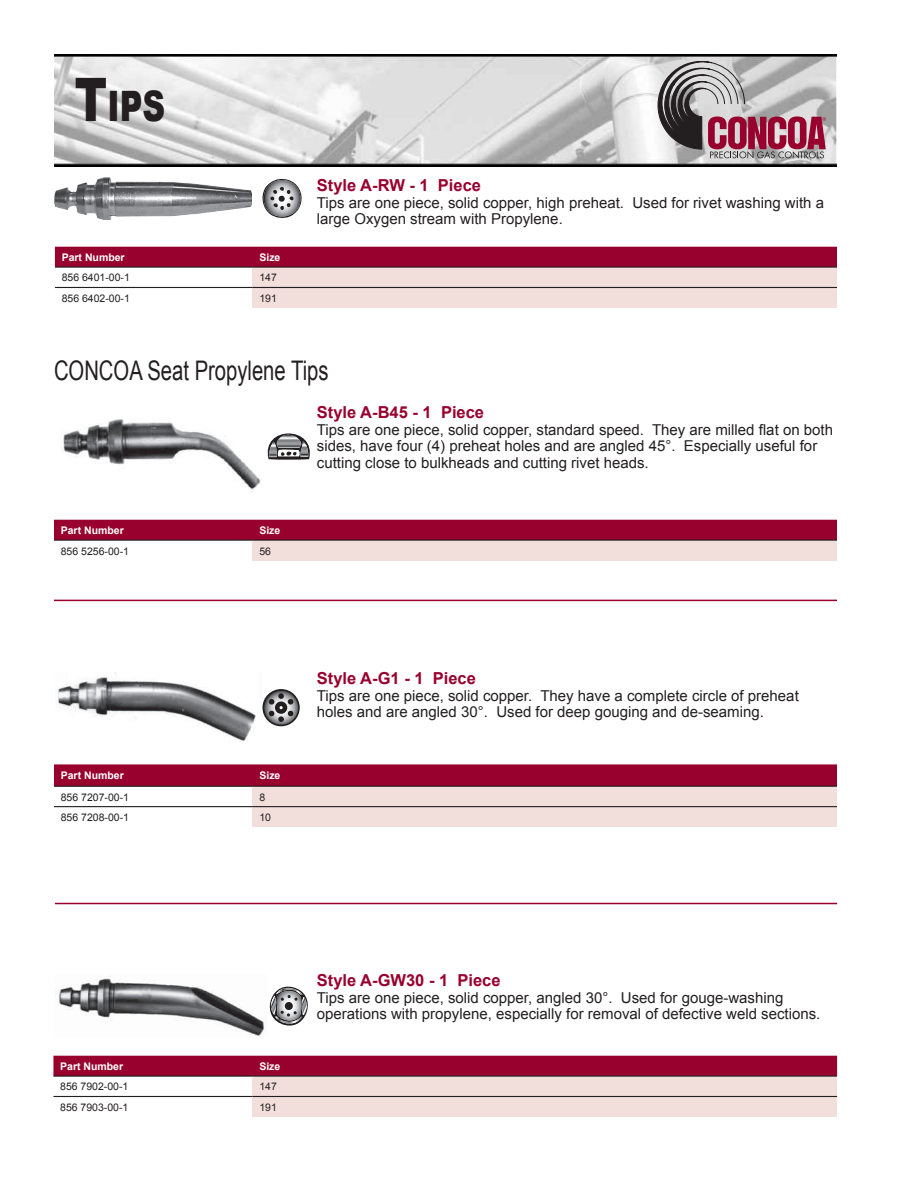
<style>
.page{position:relative;width:918px;height:1188px;background:#fff}
.page>*{position:absolute;margin:0;border:0;box-sizing:border-box;transform-origin:0 0}
.t1{font:900 42px "Arial";color:#231f20;scale:.75 1}
.Alt__Title{font:27px "Arial";color:#231f20;scale:.75 1}
.Acc_Descriptions_2{font:700 16.5px "Arial";color:#98012d}
.Product_Details_Para{font:15px/16.5px "Arial";color:#231f20}
.t2{font:10.5px "Arial";color:#231f20}
.t3{font:700 10.5px "Arial";color:#fff}
.s1{font-size:60px}
</style>
<div class="page">
<img style="left:54px;top:55px;width:783px;height:111px">
<svg style="left:658px;top:61px;width:168px;height:98px;background:#a88f96"></svg>
<img style="left:56px;top:672px;width:200px;height:69px">
<svg style="left:263px;top:690px;width:36px;height:36px"></svg>
<div style="left:263px;top:689px;width:37px;height:37px;border:2px solid #231f20;border-radius:50%"></div>
<svg style="left:269px;top:693px;width:25px;height:29px"></svg>
<svg style="left:54px;top:764px;width:783px;height:22px;background:#980630"></svg>
<div style="left:253px;top:786px;width:584px;height:21px;background:#f2dfdc"></div>
<div style="left:253px;top:807px;width:584px;height:20px;background:#f2dfdc"></div>
<hr style="left:54px;top:786px;width:199px;height:1px;background:#231f20">
<hr style="left:253px;top:786px;width:584px;height:1px;background:#231f20">
<hr style="left:54px;top:806px;width:199px;height:1px;background:#231f20">
<hr style="left:253px;top:806px;width:584px;height:1px;background:#231f20">
<img style="left:58px;top:976px;width:206px;height:60px">
<svg style="left:259px;top:982px;width:49px;height:48px"></svg>
<div style="left:53px;top:1056px;width:784px;height:20px;background:#98012d"></div>
<div style="left:253px;top:1076px;width:584px;height:20px;background:#f2dfdc"></div>
<div style="left:253px;top:1096px;width:584px;height:21px;background:#f2dfdc"></div>
<hr style="left:53px;top:1076px;width:200px;height:1px;background:#231f20">
<hr style="left:253px;top:1076px;width:584px;height:1px;background:#231f20">
<hr style="left:53px;top:1096px;width:200px;height:1px;background:#231f20">
<hr style="left:253px;top:1096px;width:584px;height:1px;background:#231f20">
<img style="left:63px;top:419px;width:198px;height:71px">
<svg style="left:260px;top:425px;width:50px;height:35px"></svg>
<div style="left:54px;top:520px;width:783px;height:20px;background:#98012d"></div>
<div style="left:253px;top:540px;width:584px;height:21px;background:#f2dfdc"></div>
<hr style="left:54px;top:540px;width:199px;height:1px;background:#231f20">
<hr style="left:253px;top:540px;width:584px;height:1px;background:#231f20">
<div style="left:55px;top:247px;width:782px;height:20px;background:#98012d"></div>
<div style="left:253px;top:267px;width:584px;height:20px;background:#f2dfdc"></div>
<div style="left:253px;top:287px;width:584px;height:21px;background:#f2dfdc"></div>
<hr style="left:55px;top:267px;width:198px;height:1px;background:#231f20">
<hr style="left:253px;top:267px;width:584px;height:1px;background:#231f20">
<hr style="left:55px;top:287px;width:198px;height:1px;background:#231f20">
<hr style="left:253px;top:287px;width:584px;height:1px;background:#231f20">
<svg style="left:262px;top:178px;width:40px;height:40px"></svg>
<img style="left:54px;top:177px;width:198px;height:43px">
<hr style="left:54px;top:600px;width:783px;height:1px;background:#98012d">
<hr style="left:55px;top:903px;width:782px;height:1px;background:#98012d">
<h1 class="t1" style="left:75px;top:75px;width:122px"><span class="s1">T</span>ips</h1>
<p class="t3" style="left:62px;top:250px;width:65px">Part Number</p>
<p class="t3" style="left:259px;top:250px;width:23px">Size</p>
<p class="t2" style="left:62px;top:271px;width:70px">856 6401-00-1</p>
<p class="t2" style="left:259px;top:271px;width:19px">147</p>
<p class="t2" style="left:62px;top:291px;width:70px">856 6402-00-1</p>
<p class="t2" style="left:259px;top:291px;width:19px">191</p>
<p class="Acc_Descriptions_2" style="left:317px;top:174px;width:166px">Style A-RW - 1 Piece</p>
<p class="Product_Details_Para" style="left:317px;top:194px;width:509px">Tips are one piece, solid copper, high preheat. Used for rivet washing with a large Oxygen stream with Propylene.</p>
<p class="Alt__Title" style="left:54px;top:352px;width:368px">CONCOA Seat Propylene Tips</p>
<p class="t3" style="left:61px;top:523px;width:65px">Part Number</p>
<p class="t3" style="left:259px;top:523px;width:23px">Size</p>
<p class="t2" style="left:61px;top:544px;width:70px">856 5256-00-1</p>
<p class="t2" style="left:259px;top:544px;width:13px">56</p>
<p class="Acc_Descriptions_2" style="left:317px;top:401px;width:169px">Style A-B45 - 1 Piece</p>
<p class="Product_Details_Para" style="left:317px;top:421px;width:518px">Tips are one piece, solid copper, standard speed. They are milled flat on both sides, have four (4) preheat holes and are angled 45°. Especially useful for cutting close to bulkheads and cutting rivet heads.</p>
<p class="t3" style="left:61px;top:768px;width:65px">Part Number</p>
<p class="t3" style="left:259px;top:768px;width:23px">Size</p>
<p class="t2" style="left:61px;top:790px;width:70px">856 7207-00-1</p>
<p class="t2" style="left:259px;top:790px;width:7px">8</p>
<p class="t2" style="left:61px;top:810px;width:70px">856 7208-00-1</p>
<p class="t2" style="left:259px;top:810px;width:13px">10</p>
<p class="Acc_Descriptions_2" style="left:317px;top:668px;width:160px">Style A-G1 - 1 Piece</p>
<p class="Product_Details_Para" style="left:317px;top:688px;width:483px">Tips are one piece, solid copper. They have a complete circle of preheat holes and are angled 30°. Used for deep gouging and de-seaming.</p>
<p class="t3" style="left:60px;top:1059px;width:65px">Part Number</p>
<p class="t3" style="left:259px;top:1059px;width:23px">Size</p>
<p class="t2" style="left:60px;top:1080px;width:70px">856 7902-00-1</p>
<p class="t2" style="left:259px;top:1080px;width:19px">147</p>
<p class="t2" style="left:60px;top:1100px;width:70px">856 7903-00-1</p>
<p class="t2" style="left:259px;top:1100px;width:19px">191</p>
<p class="Acc_Descriptions_2" style="left:317px;top:970px;width:185px">Style A-GW30 - 1 Piece</p>
<p class="Product_Details_Para" style="left:317px;top:989px;width:505px">Tips are one piece, solid copper, angled 30°. Used for gouge-washing operations with propylene, especially for removal of defective weld sections.</p>
</div>
